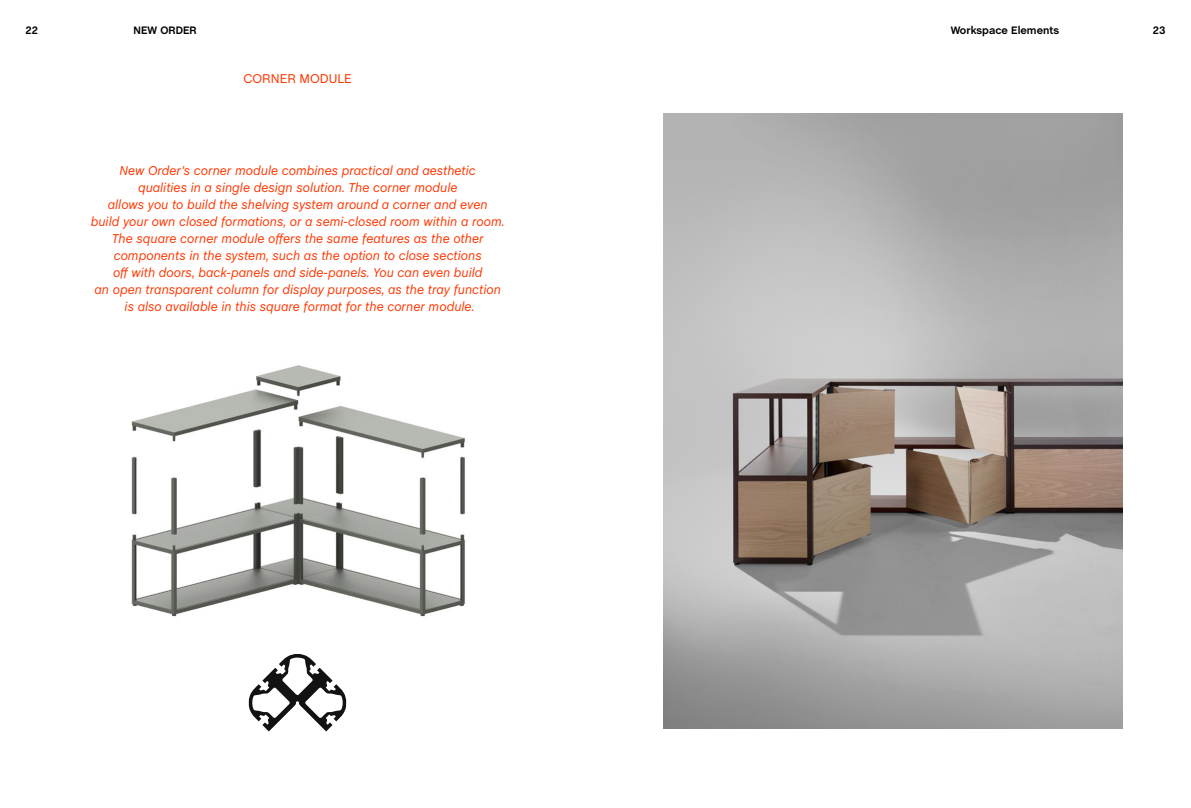
<style>
.page{position:relative;width:1191px;height:808px;background:#fff}
.page>*{position:absolute;margin:0;border:0;box-sizing:border-box;transform-origin:0 0}
.t1{font:italic 13px/17px "Chalet";color:#ff3600;text-align:center}
.t2{font:13px "Chalet";color:#ff3600}
.t3{font:700 11px "Chalet";color:#000}
</style>
<div class="page">
<img style="left:663px;top:113px;width:460px;height:616px">
<img style="left:131px;top:365px;width:334px;height:252px">
<svg style="left:248px;top:654px;width:98px;height:77px"></svg>
<p class="t3" style="left:26px;top:23px;width:14px">22</p>
<p class="t3" style="left:134px;top:23px;width:65px">NEW ORDER</p>
<p class="t3" style="left:951px;top:24px;width:110px">Workspace Elements</p>
<p class="t3" style="left:1152px;top:23px;width:14px">23</p>
<p class="t2" style="left:243px;top:71px;width:110px">CORNER MODULE</p>
<p class="t1" style="left:91px;top:162px;width:415px">New Order’s corner module combines practical and aesthetic<br>qualities in a single design solution. The corner module<br>allows you to build the shelving system around a corner and even<br>build your own closed formations, or a semi-closed room within a room.<br>The square corner module offers the same features as the other components in the system, such as the option to close sections<br>off with doors, back-panels and side-panels. You can even build<br>an open transparent column for display purposes, as the tray function is also available in this square format for the corner module.</p>
</div>
